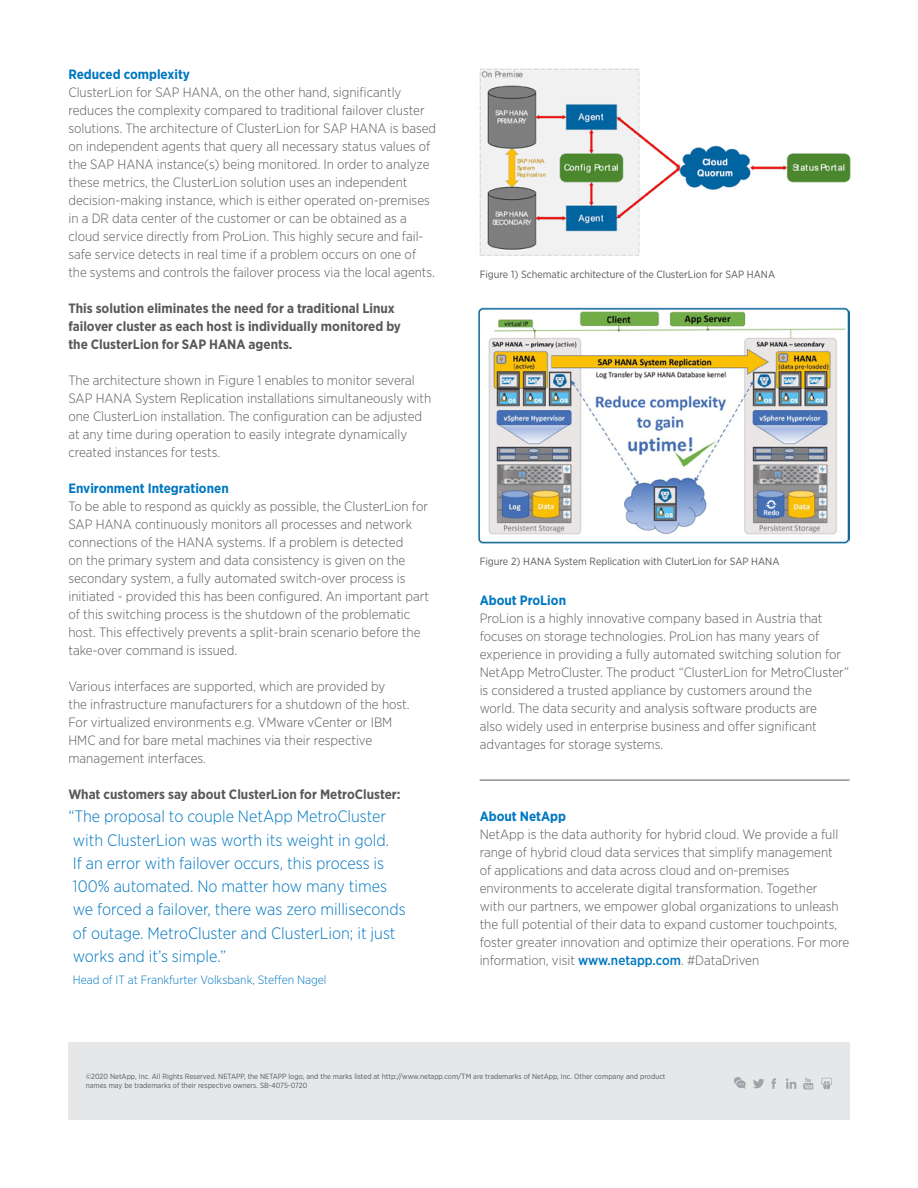
<style>
.page{position:relative;width:918px;height:1188px;background:#fff}
.page>*{position:absolute;margin:0;border:0;box-sizing:border-box;transform-origin:0 0}
.t1{font:300 16.5px/23.2px "Gotham Narrow";color:#0077c1}
.t2{font:300 13.5px/18px "Gotham Narrow";color:#58595b}
.t3{font:700 13.5px/18px "Gotham Narrow";color:#58595b}
.t4{font:700 13.5px "Gotham Narrow";color:#0077c1}
.t5{font:300 12px "Gotham Narrow";color:#0077c1}
.t6{font:10.5px "Gotham Narrow";color:#58595b}
.t7{font:7.5px/9px "Gotham Narrow";color:#58595b}
.s1{font-weight:500;color:#0077c1}
</style>
<div class="page">
<div style="left:68px;top:1042px;width:782px;height:78px;background:#e6e7e8"></div>
<svg style="left:803px;top:1078px;width:10px;height:11px"></svg>
<svg style="left:771px;top:1078px;width:5px;height:11px"></svg>
<svg style="left:786px;top:1078px;width:10px;height:11px"></svg>
<svg style="left:753px;top:1079px;width:11px;height:9px"></svg>
<svg style="left:821px;top:1078px;width:12px;height:12px"></svg>
<svg style="left:734px;top:1077px;width:12px;height:12px"></svg>
<hr style="left:480px;top:780px;width:370px;height:1px;background:#58595b">
<img style="left:479px;top:68px;width:372px;height:187px">
<img style="left:477px;top:307px;width:373px;height:236px">
<p class="t4" style="left:68px;top:66px;width:123px">Reduced complexity</p>
<p class="t2" style="left:68px;top:83px;width:369px">ClusterLion for SAP HANA, on the other hand, significantly reduces the complexity compared to traditional failover cluster solutions. The architecture of ClusterLion for SAP HANA is based on independent agents that query all necessary status values of the SAP HANA instance(s) being monitored. In order to analyze these metrics, the ClusterLion solution uses an independent decision-making instance, which is either operated on-premises in a DR data center of the customer or can be obtained as a cloud service directly from ProLion. This highly secure and fail&shy;safe service detects in real time if a problem occurs on one of the systems and controls the failover process via the local agents.</p>
<p class="t3" style="left:68px;top:299px;width:334px">This solution eliminates the need for a traditional Linux failover cluster as each host is individually monitored by the ClusterLion for SAP HANA agents.</p>
<p class="t2" style="left:68px;top:371px;width:365px">The architecture shown in Figure 1 enables to monitor several SAP HANA System Replication installations simultaneously with one ClusterLion installation. The configuration can be adjusted at any time during operation to easily integrate dynamically created instances for tests.</p>
<p class="t4" style="left:68px;top:480px;width:162px">Environment Integrationen</p>
<p class="t2" style="left:68px;top:497px;width:362px">To be able to respond as quickly as possible, the ClusterLion for SAP HANA continuously monitors all processes and network connections of the HANA systems. If a problem is detected<br>on the primary system and data consistency is given on the secondary system, a fully automated switch-over process is initiated - provided this has been configured. An important part of this switching process is the shutdown of the problematic host. This effectively prevents a split-brain scenario before the take-over command is issued.</p>
<p class="t2" style="left:68px;top:677px;width:343px">Various interfaces are supported, which are provided by<br>the infrastructure manufacturers for a shutdown of the host.<br>For virtualized environments e.g. VMware vCenter or IBM HMC and for bare metal machines via their respective management interfaces.</p>
<p class="t3" style="left:68px;top:785px;width:334px">What customers say about ClusterLion for MetroCluster:</p>
<p class="t1" style="left:68px;top:805px;width:339px">“The proposal to couple NetApp MetroCluster with ClusterLion was worth its weight in gold.<br>If an error with failover occurs, this process is 100% automated. No matter how many times we forced a failover, there was zero milliseconds of outage. MetroCluster and ClusterLion; it just works and it’s simple.”</p>
<p class="t5" style="left:73px;top:973px;width:255px">Head of IT at Frankfurter Volksbank, Steffen Nagel</p>
<p class="t6" style="left:480px;top:268px;width:297px">Figure 1) Schematic architecture of the ClusterLion for SAP HANA</p>
<p class="t6" style="left:480px;top:555px;width:301px">Figure 2) HANA System Replication with CluterLion for SAP HANA</p>
<p class="t4" style="left:480px;top:591px;width:88px">About ProLion</p>
<p class="t2" style="left:480px;top:609px;width:371px">ProLion is a highly innovative company based in Austria that focuses on storage technologies. ProLion has many years of experience in providing a fully automated switching solution for NetApp MetroCluster. The product “ClusterLion for MetroCluster” is considered a trusted appliance by customers around the world. The data security and analysis software products are<br>also widely used in enterprise business and offer significant advantages for storage systems.</p>
<p class="t4" style="left:480px;top:807px;width:88px">About NetApp</p>
<p class="t2" style="left:480px;top:825px;width:371px">NetApp is the data authority for hybrid cloud. We provide a full range of hybrid cloud data services that simplify management<br>of applications and data across cloud and on-premises environments to accelerate digital transformation. Together<br>with our partners, we empower global organizations to unleash the full potential of their data to expand customer touchpoints, foster greater innovation and optimize their operations. For more information, visit <span class="s1">www.netapp.com</span>. #DataDriven</p>
<p class="t7" style="left:86px;top:1072px;width:581px">©2020 NetApp, Inc. All Rights Reserved. NETAPP, the NETAPP logo, and the marks listed at http://www.netapp.com/TM are trademarks of NetApp, Inc. Other company and product names may be trademarks of their respective owners. SB-4075-0720</p>
</div>
